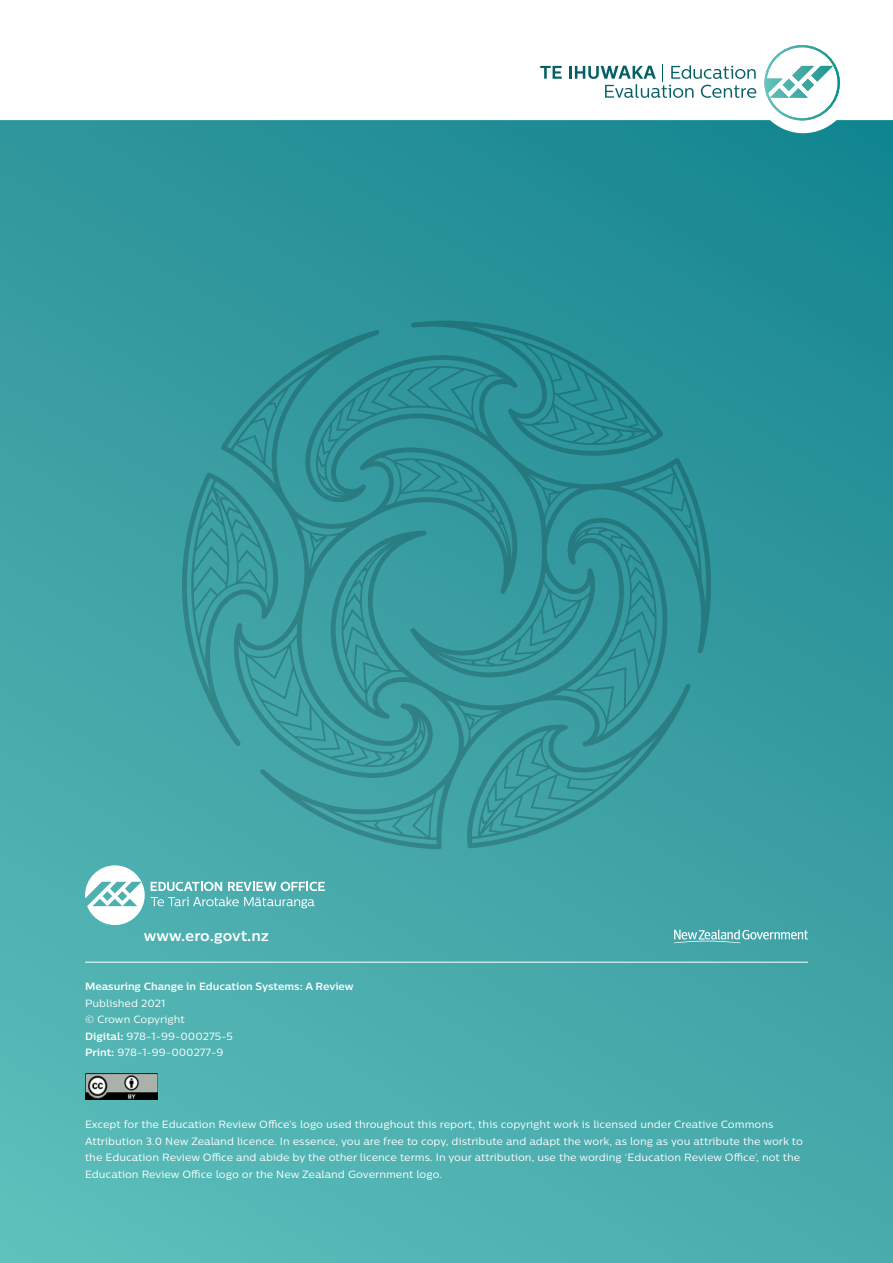
<style>
.page{position:relative;width:893px;height:1263px;background:#fff}
.page>*{position:absolute;margin:0;border:0;box-sizing:border-box;transform-origin:0 0}
.Body{font:700 15px "Centrale Sans";color:#fff}
.Back_cover_small_pri{font:10.5px/16.5px "Centrale Sans";color:#fff}
.Back_cover_small_pri-2{font:700 10.5px "Centrale Sans";color:#fff}
.s1{font-weight:700}
</style>
<div class="page">
<div style="left:0;top:99px;width:893px;height:1164px;background:linear-gradient(to bottom,#218c95,#56b5b3)"></div>
<svg style="left:0;top:65px;width:893px;height:68px"></svg>
<svg style="left:540px;top:66px;width:22px;height:13px"></svg>
<svg style="left:569px;top:64px;width:187px;height:34px"></svg>
<svg style="left:764px;top:45px;width:76px;height:75px"></svg>
<svg style="left:171px;top:320px;width:548px;height:529px;background:#35979b"></svg>
<svg style="left:85px;top:865px;width:60px;height:60px"></svg>
<svg style="left:151px;top:882px;width:71px;height:9px"></svg>
<svg style="left:228px;top:882px;width:97px;height:9px"></svg>
<svg style="left:151px;top:897px;width:163px;height:11px;background:#75c0c0"></svg>
<hr style="left:85px;top:962px;width:723px;height:1px;background:#fff">
<svg style="left:674px;top:929px;width:134px;height:14px;background:#73bbbd"></svg>
<img style="left:85px;top:1074px;width:73px;height:25px">
<p class="Body" style="left:144px;top:926px;width:127px">www.ero.govt.nz</p>
<p class="Back_cover_small_pri-2" style="left:85px;top:980px;width:270px">Measuring Change in Education Systems: A Review</p>
<p class="Back_cover_small_pri" style="left:85px;top:995px;width:82px">Published 2021</p>
<p class="Back_cover_small_pri" style="left:85px;top:1011px;width:101px">© Crown Copyright</p>
<p class="Back_cover_small_pri" style="left:85px;top:1028px;width:149px"><span class="s1">Digital:</span> 978-1-99-000275-5</p>
<p class="Back_cover_small_pri" style="left:85px;top:1044px;width:140px"><span class="s1">Print:</span> 978-1-99-000277-9</p>
<p class="Back_cover_small_pri" style="left:85px;top:1116px;width:719px">Except for the Education Review Office’s logo used throughout this report, this copyright work is licensed under Creative Commons Attribution 3.0 New Zealand licence. In essence, you are free to copy, distribute and adapt the work, as long as you attribute the work to the Education Review Office and abide by the other licence terms. In your attribution, use the wording ‘Education Review Office’, not the Education Review Office logo or the New Zealand Government logo.</p>
</div>
